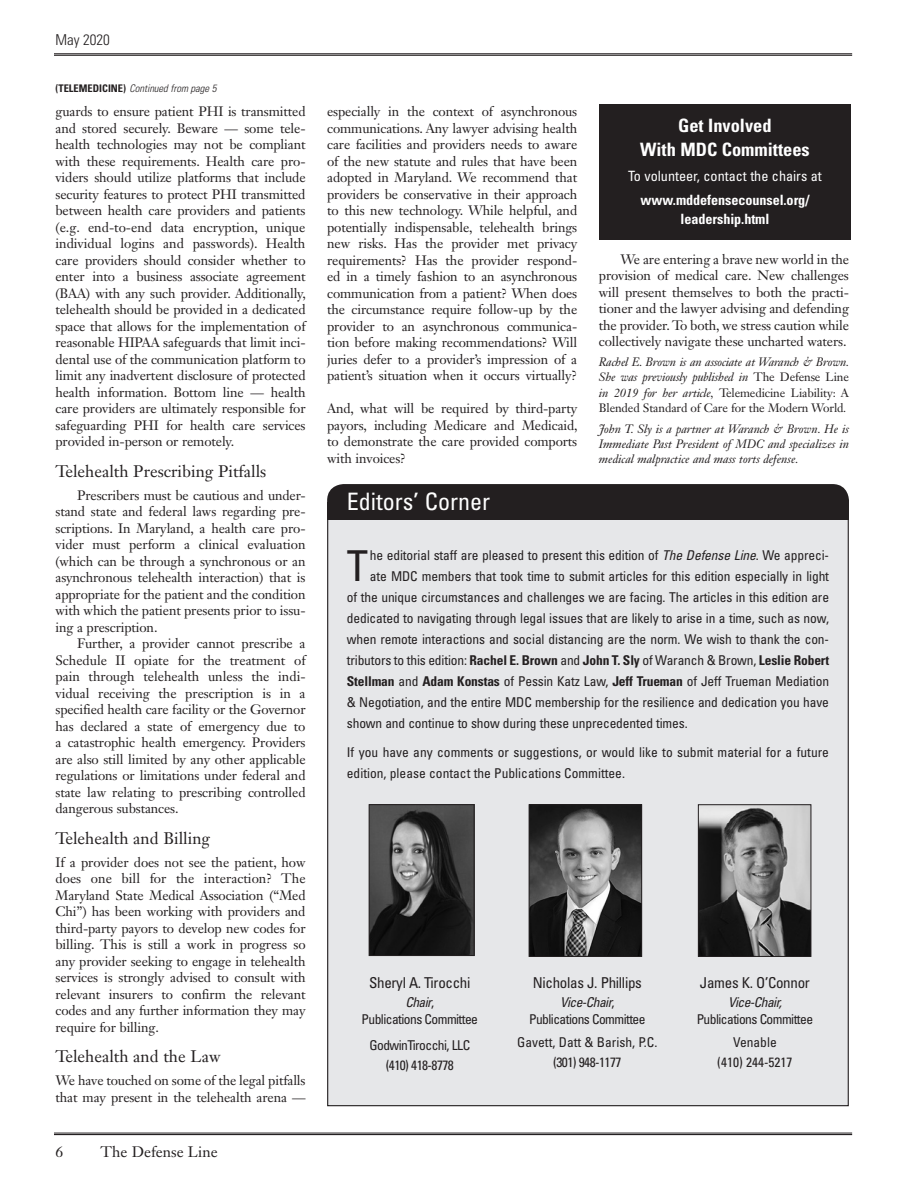
<style>
.page{position:relative;width:918px;height:1188px;background:#fff}
.page>*{position:absolute;margin:0;border:0;box-sizing:border-box;transform-origin:0 0}
.sidebar{font:condensed 42.6px "Univers LT Std";color:#231f20}
.t1{font:condensed 24px "Univers";color:#fff}
.t2{font:700 condensed 18.45px/24.2px "Univers LT Std";color:#fff;text-align:center}
.Headline-sub{font:16.5px "Janson Text LT Std";color:#231f20}
.sidebar-2{font:condensed 15px "Univers LT Std";letter-spacing:-.02em;color:#231f20}
.t3{font:15px "Janson Text LT Std";color:#231f20}
.t4{font:300 condensed 15px "Univers";color:#231f20}
.t5{font:700 condensed 14.1px/18.5px "Univers LT Std";letter-spacing:-.005em;color:#fff;text-align:center}
.t6{font:condensed 14.1px "Univers";color:#fff}
.body_text{font:13.5px/16.5px "Janson Text LT Std";letter-spacing:-.01em;color:#231f20;text-align:justify}
.sidebar-3{font:condensed 13.5px/21px "Univers LT Std";letter-spacing:-.01em;color:#231f20}
.sidebar-4{font:condensed 13.5px/16.5px "Univers LT Std";letter-spacing:-.04em;color:#231f20;text-align:center}
.bio{font:italic 12px/15.5px "Janson Text LT Std";letter-spacing:-.01em;color:#231f20;text-align:justify}
.t7{font:italic 300 condensed 10.5px "Univers";color:#231f20}
.s1{font-family:"Univers LT Std";font-weight:700;font-style:normal}
.s2{font-style:normal}
.s3{font-style:italic}
.s4{font-weight:700}
</style>
<div class="page">
<hr style="left:54px;top:1133px;width:798px;height:1px;background:#231f20">
<hr style="left:54px;top:1134px;width:798px;height:1px;background:#231f20">
<hr style="left:54px;top:53px;width:798px;height:1px;background:#231f20">
<hr style="left:54px;top:55px;width:798px;height:1px;background:#231f20">
<div style="left:328px;top:504px;width:520px;height:602px;background:#e6e7e9"></div>
<div style="left:327px;top:484px;width:522px;height:36px;background:#231f20;border-radius:17px"></div>
<img style="left:371px;top:806px;width:101px;height:148px">
<div style="left:369px;top:804px;width:105px;height:152px;border:1px solid #231f20"></div>
<img style="left:531px;top:806px;width:109px;height:149px">
<div style="left:529px;top:804px;width:113px;height:153px;border:1px solid #231f20"></div>
<img style="left:700px;top:806px;width:109px;height:149px">
<div style="left:698px;top:804px;width:113px;height:153px;border:1px solid #231f20"></div>
<div style="left:599px;top:105px;width:251px;height:135px;background:#231f20"></div>
<p class="t4" style="left:56px;top:31px;width:56px">May 2020</p>
<p class="t7" style="left:56px;top:82px;width:162px"><span class="s1">(TELEMEDICINE)</span> Continued from page 5</p>
<p class="body_text" style="left:56px;top:103px;width:253px">guards to ensure patient PHI is transmitted and stored securely. Beware — some tele&shy;health technologies may not be compliant with these requirements. Health care pro&shy;viders should utilize platforms that include security features to protect PHI transmitted between health care providers and patients (e.g. end-to-end data encryption, unique individual logins and passwords). Health care providers should consider whether to enter into a business associate agreement (BAA) with any such provider. Additionally, telehealth should be provided in a dedicated space that allows for the implementation of reasonable HIPAA safeguards that limit inci&shy;dental use of the communication platform to limit any inadvertent disclosure of protected health information. Bottom line — health care providers are ultimately responsible for safeguarding PHI for health care services provided in-person or remotely.</p>
<p class="Headline-sub" style="left:56px;top:460px;width:212px">Telehealth Prescribing Pitfalls</p>
<p class="body_text" style="left:56px;top:487px;width:252px;text-indent:22px">Prescribers must be cautious and under&shy;stand state and federal laws regarding pre&shy;scriptions. In Maryland, a health care pro&shy;vider must perform a clinical evaluation (which can be through a synchronous or an asynchronous telehealth interaction) that is appropriate for the patient and the condition with which the patient presents prior to issu&shy;ing a prescription.</p>
<p class="body_text" style="left:56px;top:635px;width:253px;text-indent:22px">Further, a provider cannot prescribe a Schedule II opiate for the treatment of pain through telehealth unless the indi&shy;vidual receiving the prescription is in a specified health care facility or the Governor has declared a state of emergency due to a catastrophic health emergency. Providers are also still limited by any other applicable regulations or limitations under federal and state law relating to prescribing controlled dangerous substances.</p>
<p class="Headline-sub" style="left:56px;top:827px;width:156px">Telehealth and Billing</p>
<p class="body_text" style="left:56px;top:854px;width:252px">If a provider does not see the patient, how does one bill for the interaction? The Maryland State Medical Association (“Med Chi”) has been working with providers and third-party payors to develop new codes for billing. This is still a work in progress so any provider seeking to engage in telehealth services is strongly advised to consult with relevant insurers to confirm the relevant codes and any further information they may require for billing.</p>
<p class="Headline-sub" style="left:56px;top:1046px;width:167px">Telehealth and the Law</p>
<p class="body_text" style="left:56px;top:1072px;width:252px">We have touched on some of the legal pitfalls that may present in the telehealth arena —</p>
<p class="t3" style="left:56px;top:1143px;width:9px">6</p>
<p class="t3" style="left:100px;top:1143px;width:119px">The Defense Line</p>
<p class="body_text" style="left:327px;top:103px;width:252px">especially in the context of asynchronous communications. Any lawyer advising health care facilities and providers needs to aware of the new statute and rules that have been adopted in Maryland. We recommend that providers be conservative in their approach to this new technology. While helpful, and potentially indispensable, telehealth brings new risks. Has the provider met privacy requirements? Has the provider respond&shy;ed in a timely fashion to an asynchronous communication from a patient? When does the circumstance require follow-up by the provider to an asynchronous communica&shy;tion before making recommendations? Will juries defer to a provider’s impression of a patient’s situation when it occurs virtually?</p>
<p class="body_text" style="left:327px;top:400px;width:252px">And, what will be required by third-party payors, including Medicare and Medicaid, to demonstrate the care provided comports with invoices?</p>
<p class="t2" style="left:640px;top:113px;width:171px">Get Involved<br>With MDC Committees</p>
<p class="t6" style="left:628px;top:167px;width:195px">To volunteer, contact the chairs at</p>
<p class="t5" style="left:641px;top:191px;width:170px">www.mddefensecounsel.org/ leadership.html</p>
<p class="body_text" style="left:599px;top:251px;width:252px;text-indent:22px">We are entering a brave new world in the provision of medical care. New challenges will present themselves to both the practi&shy;tioner and the lawyer advising and defending the provider. To both, we stress caution while collectively navigate these uncharted waters.</p>
<p class="bio" style="left:599px;top:354px;width:252px">Rachel E. Brown is an associate at Waranch &amp; Brown.<br>She was previously published in <span class="s2">The Defense Line </span>in 2019 for her article, <span class="s2">Telemedicine Liability: A Blended Standard of Care for the Modern World</span>.</p>
<p class="bio" style="left:599px;top:421px;width:252px;line-height:15px">John T. Sly is a partner at Waranch &amp; Brown. He is Immediate Past President of MDC and specializes in medical malpractice and mass torts defense.</p>
<p class="t1" style="left:347px;top:487px;width:145px">Editors’ Corner</p>
<p class="sidebar" style="left:347px;top:539px;width:23px">T</p>
<p class="sidebar-3" style="left:370px;top:544px;width:461px">he editorial staff are pleased to present this edition of <span class="s3">The Defense Line</span>. We appreci-</p>
<p class="sidebar-3" style="left:370px;top:565px;width:461px">ate MDC members that took time to submit articles for this edition especially in light</p>
<p class="sidebar-3" style="left:347px;top:586px;width:484px">of the unique circumstances and challenges we are facing. The articles in this edition are</p>
<p class="sidebar-3" style="left:347px;top:607px;width:484px">dedicated to navigating through legal issues that are likely to arise in a time, such as now,</p>
<p class="sidebar-3" style="left:347px;top:628px;width:484px">when remote interactions and social distancing are the norm. We wish to thank the con-</p>
<p class="sidebar-3" style="left:347px;top:649px;width:484px">tributors to this edition: <span class="s4">Rachel E. Brown</span> and <span class="s4">John T. Sly</span> of Waranch &amp; Brown, <span class="s4">Leslie Robert</span></p>
<p class="sidebar-3" style="left:347px;top:670px;width:484px"><span class="s4">Stellman</span> and <span class="s4">Adam Konstas</span> of Pessin Katz Law, <span class="s4">Jeff Trueman</span> of Jeff Trueman Mediation</p>
<p class="sidebar-3" style="left:347px;top:691px;width:484px">&amp; Negotiation, and the entire MDC membership for the resilience and dedication you have</p>
<p class="sidebar-3" style="left:347px;top:712px;width:342px">shown and continue to show during these unprecedented times.</p>
<p class="sidebar-3" style="left:347px;top:741px;width:484px">If you have any comments or suggestions, or would like to submit material for a future edition, please contact the Publications Committee.</p>
<p class="sidebar-2" style="left:369px;top:973px;width:103px">Sheryl A. Tirocchi</p>
<p class="sidebar-4" style="left:362px;top:994px;width:118px"><span class="s3">Chair</span>,<br>Publications Committee</p>
<p class="sidebar-4" style="left:369px;top:1037px;width:102px">GodwinTirocchi, LLC</p>
<p class="sidebar-4" style="left:386px;top:1056px;width:70px">(410) 418-8778</p>
<p class="sidebar-2" style="left:533px;top:973px;width:111px">Nicholas J. Phillips</p>
<p class="sidebar-4" style="left:529px;top:994px;width:118px"><span class="s3">Vice-Chair</span>,<br>Publications Committee</p>
<p class="sidebar-3" style="left:517px;top:1032px;width:142px">Gavett, Datt &amp; Barish, P.C.</p>
<p class="sidebar-4" style="left:553px;top:1053px;width:70px">(301) 948-1177</p>
<p class="sidebar-2" style="left:700px;top:973px;width:112px">James K. O’Connor</p>
<p class="sidebar-4" style="left:697px;top:994px;width:118px"><span class="s3">Vice-Chair,<br></span>Publications Committee</p>
<p class="sidebar-3" style="left:733px;top:1032px;width:45px">Venable</p>
<p class="sidebar-3" style="left:717px;top:1051px;width:77px">(410) 244-5217</p>
</div>
